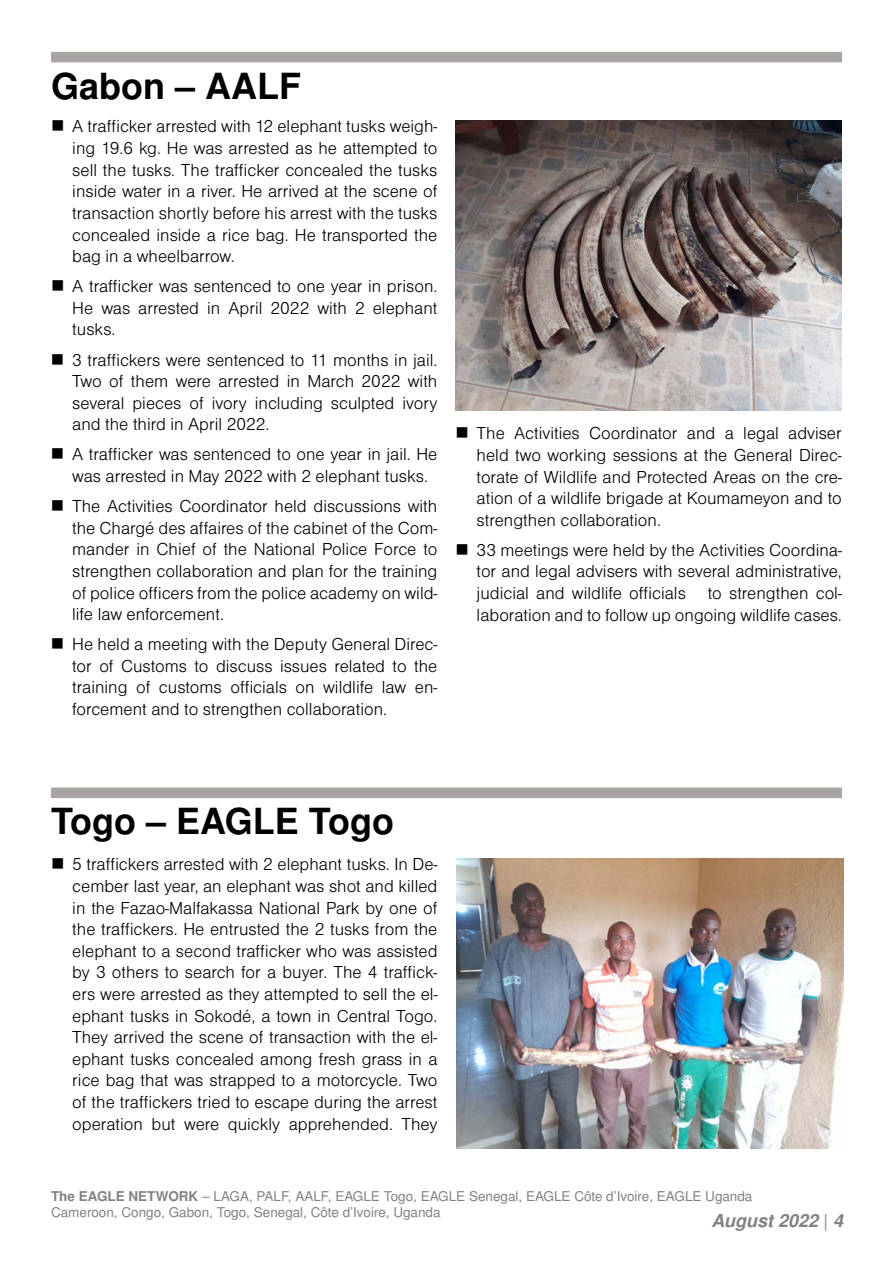
<style>
.page{position:relative;width:893px;height:1263px;background:#fff}
.page>*{position:absolute;margin:0;border:0;box-sizing:border-box;transform-origin:0 0}
.t1{font:700 36px "Nimbus Sans LOT";color:#000}
.t2{font:18px/21.6px "Nimbus Sans DOT Ligh";color:#000;text-align:justify}
.t3{font:italic 700 18px "Nimbus Sans LOT";color:#808285}
.t4{font:13.5px/16.2px "Nimbus Sans LOT";color:#808285}
.s1{font-weight:700}
.s2{font-weight:400;font-style:normal}
</style>
<div class="page">
<div style="left:51px;top:52px;width:791px;height:10px;background:#a9a3a1"></div>
<div style="left:51px;top:787px;width:791px;height:11px;background:#a9a3a1"></div>
<img style="left:455px;top:120px;width:387px;height:290px">
<img style="left:457px;top:858px;width:386px;height:290px">
<h1 class="t1" style="left:51px;top:64px;width:252px">Gabon – AALF</h1>
<p class="t2" style="left:72px;top:116px;width:367px">A trafficker arrested with 12 elephant tusks weigh&shy;ing 19.6 kg. He was arrested as he attempted to sell the tusks. The trafficker concealed the tusks inside water in a river. He arrived at the scene of transaction shortly before his arrest with the tusks concealed inside a rice bag. He transported the bag in a wheelbarrow.</p>
<p class="t2" style="left:72px;top:276px;width:367px">A trafficker was sentenced to one year in prison.<br>He was arrested in April 2022 with 2 elephant tusks.</p>
<p class="t2" style="left:72px;top:349px;width:367px">3 traffickers were sentenced to 11 months in jail.<br>Two of them were arrested in March 2022 with several pieces of ivory including sculpted ivory and the third in April 2022.</p>
<p class="t2" style="left:72px;top:444px;width:367px">A trafficker was sentenced to one year in jail. He was arrested in May 2022 with 2 elephant tusks.</p>
<p class="t2" style="left:72px;top:496px;width:367px">The Activities Coordinator held discussions with the Chargé des affaires of the cabinet of the Com&shy;mander in Chief of the National Police Force to strengthen collaboration and plan for the training of police officers from the police academy on wild&shy;life law enforcement.</p>
<p class="t2" style="left:72px;top:634px;width:367px">He held a meeting with the Deputy General Direc&shy;tor of Customs to discuss issues related to the training of customs officials on wildlife law en&shy;forcement and to strengthen collaboration.</p>
<h1 class="t1" style="left:51px;top:800px;width:345px">Togo – EAGLE Togo</h1>
<p class="t2" style="left:72px;top:854px;width:367px">5 traffickers arrested with 2 elephant tusks. In De&shy;cember last year, an elephant was shot and killed in the Fazao-Malfakassa National Park by one of the traffickers. He entrusted the 2 tusks from the elephant to a second trafficker who was assisted by 3 others to search for a buyer. The 4 traffick&shy;ers were arrested as they attempted to sell the el&shy;ephant tusks in Sokodé, a town in Central Togo.<br>They arrived the scene of transaction with the el&shy;ephant tusks concealed among fresh grass in a rice bag that was strapped to a motorcycle. Two of the traffickers tried to escape during the arrest operation but were quickly apprehended. They</p>
<p class="t2" style="left:477px;top:423px;width:367px">The Activities Coordinator and a legal adviser held two working sessions at the General Direc&shy;torate of Wildlife and Protected Areas on the cre&shy;ation of a wildlife brigade at Koumameyon and to strengthen collaboration.</p>
<p class="t2" style="left:477px;top:539px;width:367px">33 meetings were held by the Activities Coordina&shy;tor and legal advisers with several administrative, judicial and wildlife officials to strengthen col&shy;laboration and to follow up ongoing wildlife cases.</p>
<p class="t4" style="left:51px;top:1189px;width:703px"><span class="s1">The EAGLE NETWORK</span> – LAGA, PALF, AALF, EAGLE Togo, EAGLE Senegal, EAGLE Côte d’Ivoire, EAGLE Uganda<br>Cameroon, Congo, Gabon, Togo, Senegal, Côte d’Ivoire, Uganda</p>
<p class="t3" style="left:711px;top:1210px;width:133px">August 2022 <span class="s2">|</span> 4</p>
</div>
